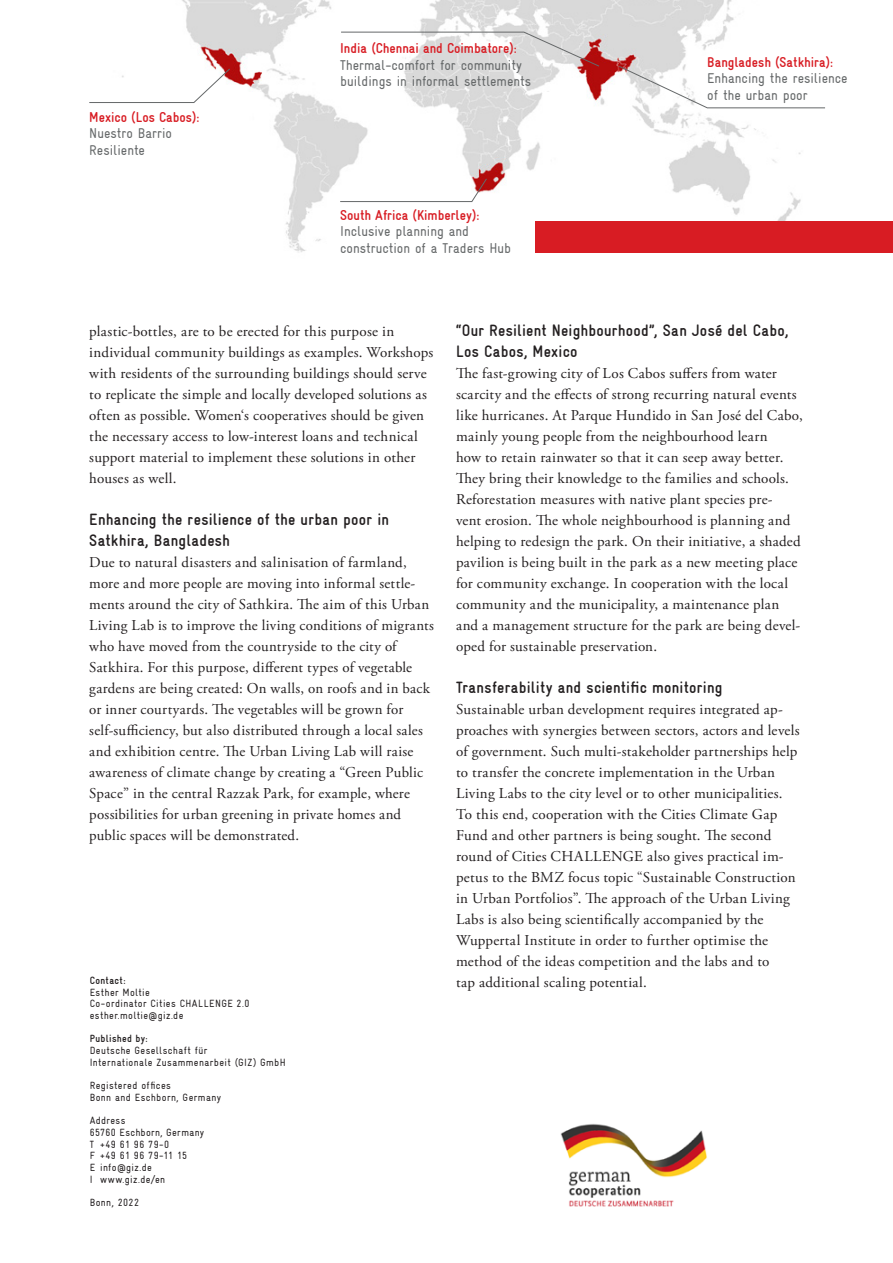
<style>
.page{position:relative;width:893px;height:1263px;background:#fff}
.page>*{position:absolute;margin:0;border:0;box-sizing:border-box;transform-origin:0 0}
.t1{font:700 condensed 16.5px/21px "GIZ Gravur TT";letter-spacing:.015em;color:#231f20}
.t2{font:15px/21px "Adobe Garamond Pro";letter-spacing:.02em;color:#231f20}
.t3{font:condensed 14.25px/16.5px "GIZ Gravur TT";color:#656869}
.t4{font:700 condensed 14.25px "GIZ Gravur TT";color:#d81c23}
.t5{font:condensed 10.5px/11.7px "GIZ Gravur TT";letter-spacing:.035em;color:#231f20}
.t6{font:700 condensed 10.5px "GIZ Gravur TT";letter-spacing:.035em;color:#231f20}
</style>
<div class="page">
<img style="left:182px;top:0;width:622px;height:253px">
<svg style="left:619px;top:66px;width:206px;height:42px"></svg>
<img style="left:560px;top:1124px;width:147px;height:82px">
<svg style="left:89px;top:68px;width:141px;height:35px"></svg>
<svg style="left:341px;top:32px;width:259px;height:35px"></svg>
<svg style="left:340px;top:178px;width:147px;height:24px"></svg>
<div style="left:535px;top:221px;width:358px;height:32px;background:#d81c23"></div>
<p class="t4" style="left:89px;top:109px;width:112px">Mexico (Los Cabos):</p>
<p class="t3" style="left:89px;top:125px;width:84px">Nuestro Barrio<br>Resiliente</p>
<p class="t4" style="left:340px;top:40px;width:178px">India (Chennai and Coimbatore):</p>
<p class="t3" style="left:340px;top:57px;width:192px">Thermal-comfort for community buildings in informal settlements</p>
<p class="t4" style="left:340px;top:207px;width:141px">South Africa (Kimberley):</p>
<p class="t3" style="left:340px;top:223px;width:172px">Inclusive planning and construction of a Traders Hub</p>
<p class="t4" style="left:707px;top:54px;width:127px">Bangladesh (Satkhira):</p>
<p class="t3" style="left:707px;top:70px;width:142px">Enhancing the resilience of the urban poor</p>
<p class="t2" style="left:89px;top:321px;width:346px">plastic-bottles, are to be erected for this purpose in individual community buildings as examples. Workshops with residents of the surrounding buildings should serve to replicate the simple and locally developed solutions as often as possible. Women‘s cooperatives should be given the necessary access to low-interest loans and technical support material to implement these solutions in other houses as well.</p>
<p class="t1" style="left:89px;top:509px;width:301px">Enhancing the resilience of the urban poor in<br>Satkhira, Bangladesh</p>
<p class="t2" style="left:89px;top:552px;width:346px">Due to natural disasters and salinisation of farmland, more and more people are moving into informal settle&shy;ments around the city of Sathkira. The aim of this Urban Living Lab is to improve the living conditions of migrants who have moved from the countryside to the city of Satkhira. For this purpose, different types of vegetable gardens are being created: On walls, on roofs and in back or inner courtyards. The vegetables will be grown for self-sufficiency, but also distributed through a local sales and exhibition centre. The Urban Living Lab will raise awareness of climate change by creating a “Green Public Space” in the central Razzak Park, for example, where possibilities for urban greening in private homes and public spaces will be demonstrated.</p>
<p class="t6" style="left:90px;top:974px;width:37px">Contact:</p>
<p class="t5" style="left:90px;top:986px;width:161px">Esther Moltie<br>Co-ordinator Cities CHALLENGE 2.0 esther.moltie@giz.de</p>
<p class="t6" style="left:90px;top:1033px;width:59px">Published by:</p>
<p class="t5" style="left:90px;top:1045px;width:197px">Deutsche Gesellschaft für<br>Internationale Zusammenarbeit (GIZ) GmbH</p>
<p class="t5" style="left:90px;top:1080px;width:133px">Registered offices<br>Bonn and Eschborn, Germany</p>
<p class="t5" style="left:90px;top:1115px;width:116px">Address<br>65760 Eschborn, Germany<br>T +49 61 96 79-0<br>F +49 61 96 79-11 15<br>E info@giz.de<br>I www.giz.de/en</p>
<p class="t5" style="left:90px;top:1197px;width:51px">Bonn, 2022</p>
<p class="t1" style="left:456px;top:320px;width:334px">“Our Resilient Neighbourhood”, San José del Cabo,<br>Los Cabos, Mexico</p>
<p class="t2" style="left:456px;top:363px;width:348px">The fast-growing city of Los Cabos suffers from water scarcity and the effects of strong recurring natural events like hurricanes. At Parque Hundido in San José del Cabo, mainly young people from the neighbourhood learn<br>how to retain rainwater so that it can seep away better.<br>They bring their knowledge to the families and schools.<br>Reforestation measures with native plant species pre-<br>vent erosion. The whole neighbourhood is planning and helping to redesign the park. On their initiative, a shaded pavilion is being built in the park as a new meeting place for community exchange. In cooperation with the local community and the municipality, a maintenance plan and a management structure for the park are being devel&shy;oped for sustainable preservation.</p>
<p class="t1" style="left:456px;top:677px;width:268px">Transferability and scientific monitoring</p>
<p class="t2" style="left:456px;top:699px;width:345px">Sustainable urban development requires integrated ap&shy;proaches with synergies between sectors, actors and levels of government. Such multi-stakeholder partnerships help to transfer the concrete implementation in the Urban Living Labs to the city level or to other municipalities.<br>To this end, cooperation with the Cities Climate Gap Fund and other partners is being sought. The second round of Cities CHALLENGE also gives practical im&shy;petus to the BMZ focus topic “Sustainable Construction in Urban Portfolios”. The approach of the Urban Living Labs is also being scientifically accompanied by the Wuppertal Institute in order to further optimise the method of the ideas competition and the labs and to<br>tap additional scaling potential.</p>
</div>
